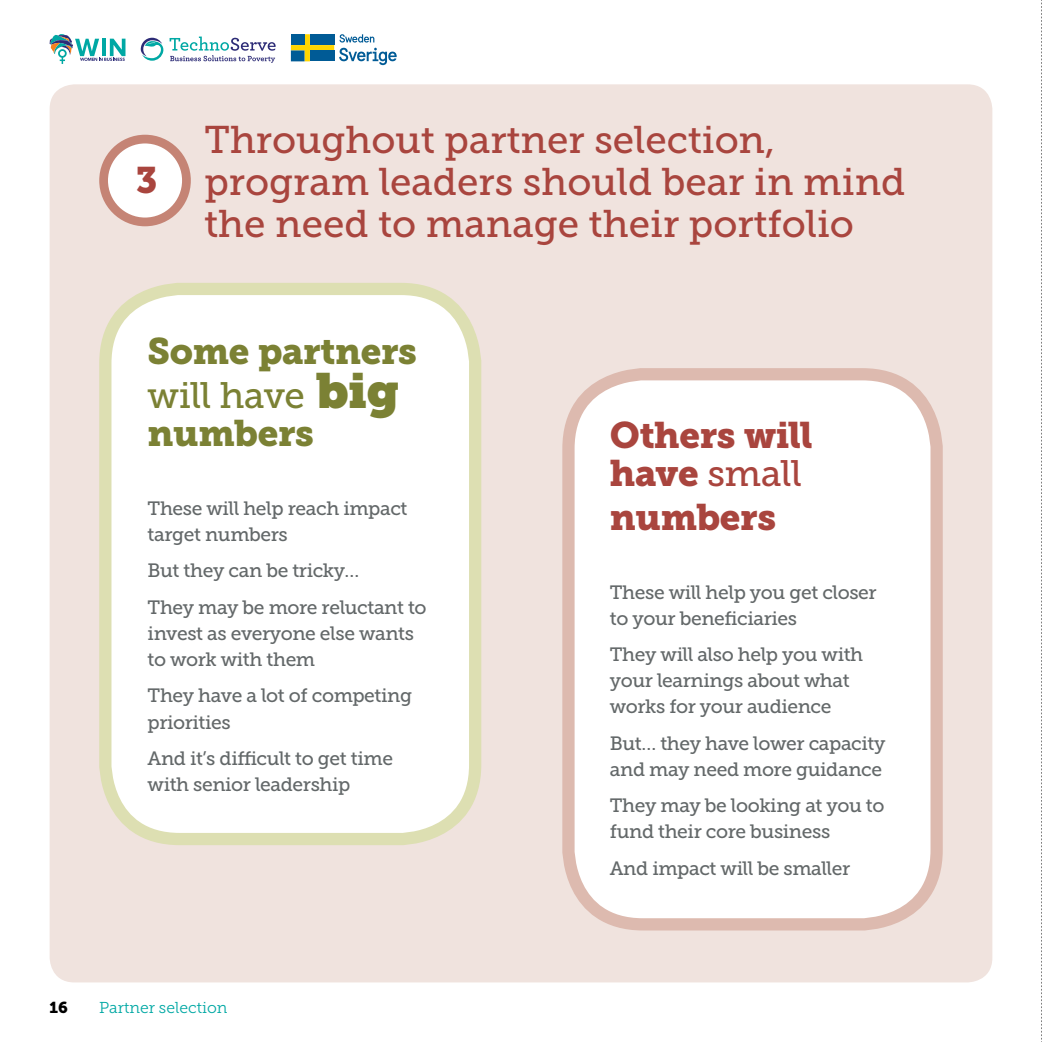
<style>
.page{position:relative;width:1042px;height:1042px;background:#fff}
.page>*{position:absolute;margin:0;border:0;box-sizing:border-box;transform-origin:0 0}
.t1{font:38.5px/42px "Museo Slab 500";color:#a9453e}
.t2{font:36.75px "Museo Slab 900";letter-spacing:-.01em;color:#7b8134}
.t3{font:36.75px "Museo Slab 900";letter-spacing:-.01em;color:#a9453e}
.t4{font:36.75px "Museo Slab 500";letter-spacing:-.015em;color:#7b8134}
.t5{font:36.75px "Museo Slab 500";letter-spacing:-.015em;color:#a9453e}
.t6{font:19.25px/26.2px "Museo Slab 500";letter-spacing:-.02em;color:#636869}
.t7{font:15.75px "Museo Slab 300";color:#00a8a4}
.t8{font:15.75px "Museo Slab 900";color:#000}
.s1{font-family:"Museo Slab";font-size:49px}
.s2{font-family:"Museo Slab 900"}
</style>
<div class="page">
<svg style="left:291px;top:34px;width:106px;height:31px"></svg>
<svg style="left:141px;top:38px;width:23px;height:23px"></svg>
<svg style="left:170px;top:37px;width:106px;height:26px"></svg>
<svg style="left:50px;top:34px;width:75px;height:30px"></svg>
<svg style="left:1041px;top:0;width:1px;height:1042px"></svg>
<div style="left:50px;top:84px;width:942px;height:898px;background:#f0e3de;border-radius:25px"></div>
<div style="left:104px;top:139px;width:82px;height:83px;background:#fff;border-radius:50%"></div>
<div style="left:99px;top:135px;width:92px;height:91px;border:9px solid #c58475;border-radius:50%"></div>
<div style="left:105px;top:289px;width:370px;height:550px;background:#fff;border-radius:74px"></div>
<div style="left:99px;top:283px;width:382px;height:562px;border:12px solid #dddfb2;border-radius:74px"></div>
<div style="left:568px;top:374px;width:368px;height:550px;background:#fff;border-radius:74px"></div>
<div style="left:562px;top:368px;width:381px;height:562px;border:12px solid #ddbaaf;border-radius:74px"></div>
<h2 class="t3" style="left:136px;top:159px;width:23px">3</h2>
<h1 class="t1" style="left:204px;top:119px;width:702px">Throughout partner selection, program leaders should bear in mind the need to manage their portfolio</h1>
<h2 class="t2" style="left:148px;top:330px;width:271px">Some partners</h2>
<h2 class="t4" style="left:148px;top:374px;width:253px">will have <span class="s1">big</span></h2>
<h2 class="t2" style="left:148px;top:412px;width:168px">numbers</h2>
<p class="t6" style="left:148px;top:495px;width:261px">These will help reach impact target numbers</p>
<p class="t6" style="left:148px;top:553px;width:280px;line-height:36.2px">But they can be tricky…<br>They may be more reluctant to</p>
<p class="t6" style="left:148px;top:620px;width:268px">invest as everyone else wants to work with them</p>
<p class="t6" style="left:148px;top:682px;width:266px">They have a lot of competing priorities</p>
<p class="t6" style="left:148px;top:745px;width:247px">And it’s difficult to get time with senior leadership</p>
<p class="t8" style="left:50px;top:998px;width:20px">16</p>
<p class="t7" style="left:99px;top:998px;width:130px">Partner selection</p>
<h2 class="t3" style="left:610px;top:413px;width:204px">Others will</h2>
<h2 class="t5" style="left:610px;top:453px;width:193px"><span class="s2">have</span> small</h2>
<h2 class="t3" style="left:610px;top:495px;width:168px">numbers</h2>
<p class="t6" style="left:610px;top:579px;width:268px">These will help you get closer to your beneficiaries</p>
<p class="t6" style="left:610px;top:641px;width:255px">They will also help you with your learnings about what works for your audience</p>
<p class="t6" style="left:610px;top:730px;width:277px">But… they have lower capacity and may need more guidance</p>
<p class="t6" style="left:610px;top:792px;width:276px">They may be looking at you to fund their core business</p>
<p class="t6" style="left:610px;top:855px;width:242px">And impact will be smaller</p>
</div>
